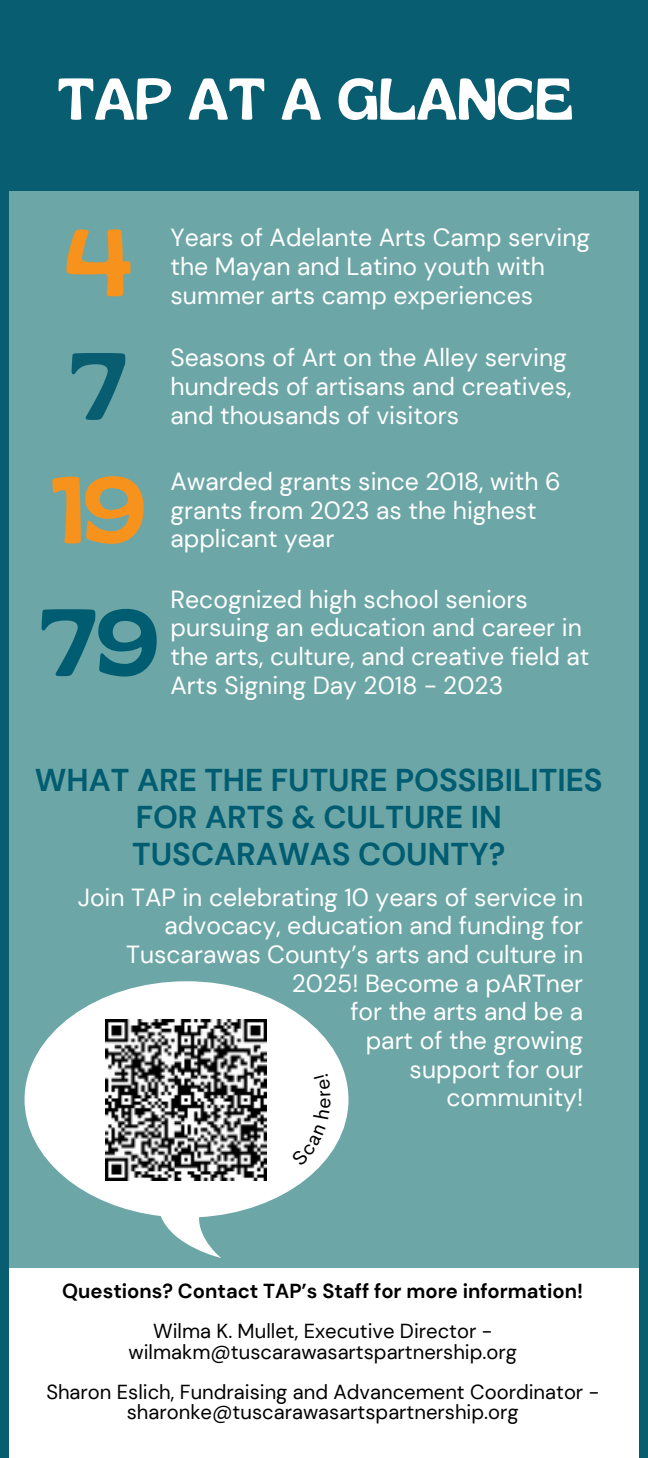
<style>
.page{position:relative;width:648px;height:1458px;background:#095d71}
.page>*{position:absolute;margin:0;border:0;box-sizing:border-box;transform-origin:0 0}
.t1{font:94.5px "Gliker";color:#f7931d}
.t2{font:94.5px "Gliker";color:#005c71}
.t3{font:94.5px "Gliker";color:#095d71}
.t4{font:58.5px "Gliker";color:#fff}
.t5{font:700 31.5px/37.1px "DM Sans";color:#005c71;text-align:center}
.t6{font:24.75px/28.8px "DM Sans";color:#fff}
.t7{font:20.25px/20.2px "DM Sans";color:#000;text-align:center}
.t8{font:700 20.25px "DM Sans";color:#000}
</style>
<div class="page">
<div style="left:9px;top:191px;width:630px;height:1087px;background:#6ca6a6"></div>
<div style="left:9px;top:1269px;width:630px;height:189px;background:#fff"></div>
<svg style="left:25px;top:981px;width:324px;height:277px;fill:#fff"></svg>
<img style="left:106px;top:1020px;width:160px;height:160px">
<svg style="left:291px;top:1125px;width:35px;height:41px"></svg>
<svg style="left:313px;top:1073px;width:18px;height:46px"></svg>
<p class="t4" style="left:58px;top:63px;width:517px">TAP AT A GLANCE</p>
<h4 class="t1" style="left:65px;top:205px;width:68px">4</h4>
<p class="t6" style="left:171px;top:224px;width:421px">Years of Adelante Arts Camp serving the Mayan and Latino youth with</p>
<p class="t6" style="left:171px;top:281px;width:364px">summer arts camp experiences</p>
<p class="t3" style="left:70px;top:328px;width:58px">7</p>
<p class="t6" style="left:171px;top:344px;width:402px">Seasons of Art on the Alley serving hundreds of artisans and creatives, and thousands of visitors</p>
<p class="t1" style="left:51px;top:452px;width:96px">19</p>
<p class="t6" style="left:171px;top:467px;width:392px">Awarded grants since 2018, with 6 grants from 2023 as the highest applicant year</p>
<h1 class="t2" style="left:40px;top:584px;width:120px">79</h1>
<p class="t6" style="left:171px;top:585px;width:420px">Recognized high school seniors pursuing an education and career in the arts, culture, and creative field at Arts Signing Day 2018 - 2023</p>
<p class="t5" style="left:35px;top:762px;width:569px">WHAT ARE THE FUTURE POSSIBILITIES<br>FOR ARTS &amp; CULTURE IN<br>TUSCARAWAS COUNTY?</p>
<p class="t6" style="left:78px;top:883px;width:507px;text-align:right">Join TAP in celebrating 10 years of service in advocacy, education and funding for<br>Tuscarawas County’s arts and culture in<br>2025! Become a pARTner<br>for the arts and be a<br>part of the growing<br>support for our<br>community!</p>
<p class="t8" style="left:62px;top:1278px;width:522px">Questions? Contact TAP’s Staff for more information!</p>
<p class="t7" style="left:128px;top:1321px;width:390px">Wilma K. Mullet, Executive Director - wilmakm@tuscarawasartspartnership.org</p>
<p class="t7" style="left:46px;top:1382px;width:554px">Sharon Eslich, Fundraising and Advancement Coordinator - sharonke@tuscarawasartspartnership.org</p>
</div>
